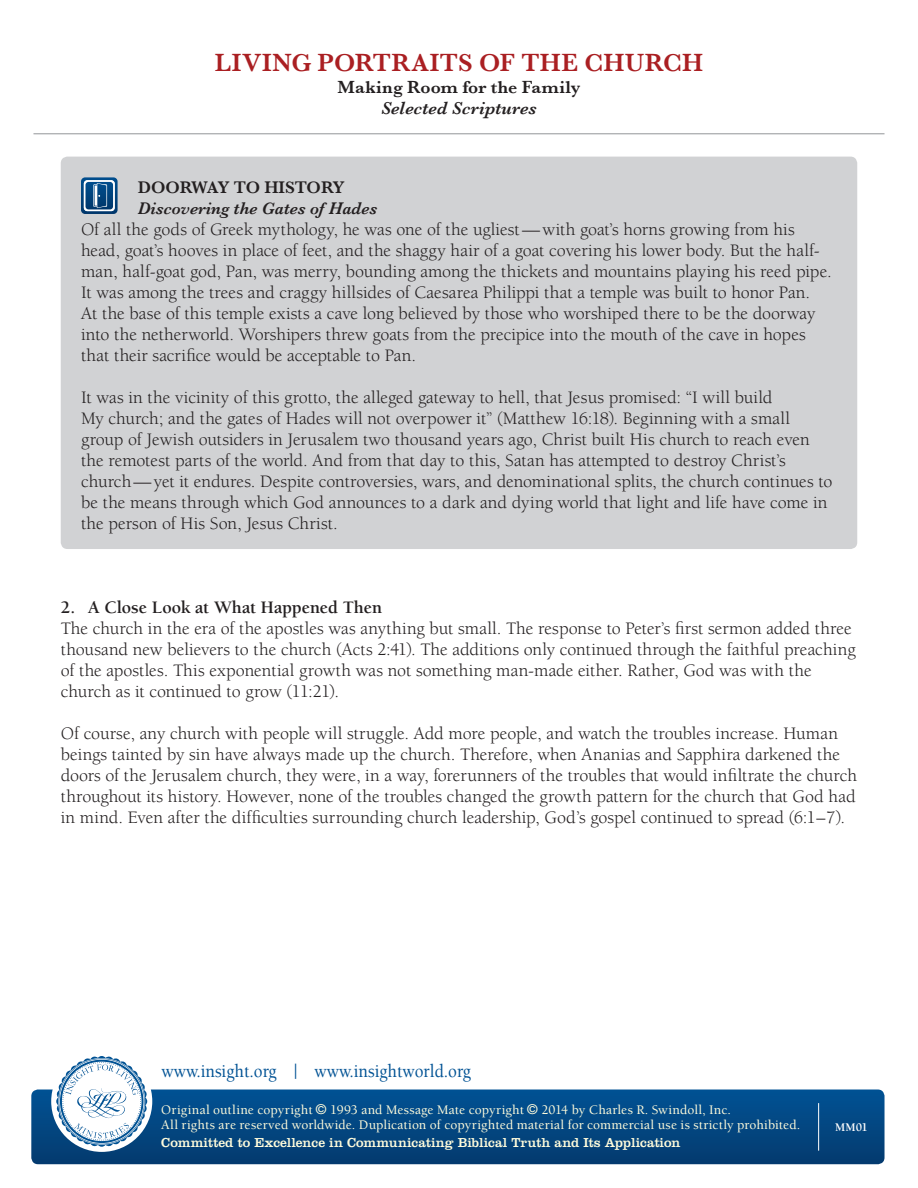
<style>
.page{position:relative;width:918px;height:1188px;background:#fff}
.page>*{position:absolute;margin:0;border:0;box-sizing:border-box;transform-origin:0 0}
.t1{font:600 25.5px "Baskerville";letter-spacing:.02em;color:#aa1f22}
.t2{font:500 18.9px "Berkeley";color:#005294;scale:.9 1}
.t3{font:18px/21px "Berkeley";color:#231f20}
.t4{font:700 18px "Berkeley";letter-spacing:-.005em;color:#231f20}
.t5{font:600 18px "Baskerville";letter-spacing:.015em;color:#231f20}
.t6{font:italic 600 18px "Baskerville";letter-spacing:.01em;color:#231f20}
.t7{font:italic 600 17.25px "Baskerville";color:#231f20}
.t8{font:600 17.25px "Baskerville";color:#231f20}
.t9{font:500 13.5px/15px "Berkeley";letter-spacing:.01em;color:#fffcdc}
.t10{font:13.5px "Clarendon";letter-spacing:.005em;color:#fffcdc}
.t11{font:700 12px "Berkeley";color:#fff}
</style>
<div class="page">
<div style="left:31px;top:1090px;width:854px;height:74px;background:linear-gradient(to bottom,#015294,#043b6f);border-radius:7px"></div>
<div style="left:51px;top:1051px;width:101px;height:101px;background:#fff;border-radius:50%"></div>
<svg style="left:56px;top:1056px;width:91px;height:91px"></svg>
<hr style="left:33px;top:133px;width:852px;height:1px;background:#939598">
<hr style="left:818px;top:1103px;width:1px;height:48px;background:#fff">
<div style="left:61px;top:157px;width:796px;height:392px;background:#d1d2d4;border-radius:7px"></div>
<svg style="left:81px;top:177px;width:37px;height:37px"></svg>
<svg style="left:316px;top:1104px;width:10px;height:11px"></svg>
<svg style="left:527px;top:1104px;width:11px;height:11px"></svg>
<h1 class="t1" style="left:215px;top:48px;width:490px">LIVING PORTRAITS OF THE CHURCH</h1>
<p class="t5" style="left:338px;top:76px;width:244px">MAKING ROOM FOR THE FAMILY</p>
<p class="t6" style="left:381px;top:98px;width:157px">Selected Scriptures</p>
<p class="t8" style="left:138px;top:177px;width:139px">DOORWAY TO HIST</p>
<p class="t8" style="left:307px;top:177px;width:39px">ORY</p>
<p class="t7" style="left:138px;top:198px;width:241px">Discovering the Gates of Hades</p>
<p class="t3" style="left:81px;top:219px;width:752px">Of all the gods of Greek mythology, he was one of the ugliest—with goat’s horns growing from his head, goat’s hooves in place of feet, and the shaggy hair of a goat covering his lower body. But the half&shy;man, half-goat god, Pan, was merry, bounding among the thickets and mountains playing his reed pipe.<br>It was among the trees and craggy hillsides of Caesarea Philippi that a temple was built to honor Pan.<br>At the base of this temple exists a cave long believed by those who worshiped there to be the doorway into the netherworld. Worshipers threw goats from the precipice into the mouth of the cave in hopes that their sacrifice would be acceptable to Pan.</p>
<p class="t3" style="left:81px;top:387px;width:753px">It was in the vicinity of this grotto, the alleged gateway to hell, that Jesus promised: “I will build<br>My church; and the gates of Hades will not overpower it” (Matthew 16:18). Beginning with a small group of Jewish outsiders in Jerusalem two thousand years ago, Christ built His church to reach even the remotest parts of the world. And from that day to this, Satan has attempted to destroy Christ’s church—yet it endures. Despite controversies, wars, and denominational splits, the church continues to be the means through which God announces to a dark and dying world that light and life have come in the person of His Son, Jesus Christ.</p>
<p class="t4" style="left:61px;top:598px;width:323px">2. A Close Look at What Happened Then</p>
<p class="t3" style="left:61px;top:618px;width:796px">The church in the era of the apostles was anything but small. The response to Peter’s first sermon added three thousand new believers to the church (Acts 2:41). The additions only continued through the faithful preaching of the apostles. This exponential growth was not something man-made either. Rather, God was with the church as it continued to grow (11:21).</p>
<p class="t3" style="left:61px;top:723px;width:798px">Of course, any church with people will struggle. Add more people, and watch the troubles increase. Human beings tainted by sin have always made up the church. Therefore, when Ananias and Sapphira darkened the doors of the Jerusalem church, they were, in a way, forerunners of the troubles that would infiltrate the church throughout its history. However, none of the troubles changed the growth pattern for the church that God had in mind. Even after the difficulties surrounding church leadership, God’s gospel continued to spread (6:1–7).</p>
<p class="t2" style="left:162px;top:1061px;width:345px">www.insight.org | www.insightworld.org</p>
<p class="t9" style="left:161px;top:1103px;width:641px;text-indent:380px">2014 by Charles R. Swindoll, Inc.<br>All rights are reserved worldwide. Duplication of copyrighted material for commercial use is strictly prohibited.</p>
<p class="t10" style="left:161px;top:1135px;width:521px">Committed to Excellence in Communicating Biblical Truth and Its Application</p>
<p class="t9" style="left:161px;top:1103px;width:153px">Original outline copyright</p>
<p class="t9" style="left:330px;top:1103px;width:195px">1993 and Message Mate copyright</p>
<p class="t11" style="left:835px;top:1121px;width:34px">MM01</p>
</div>
